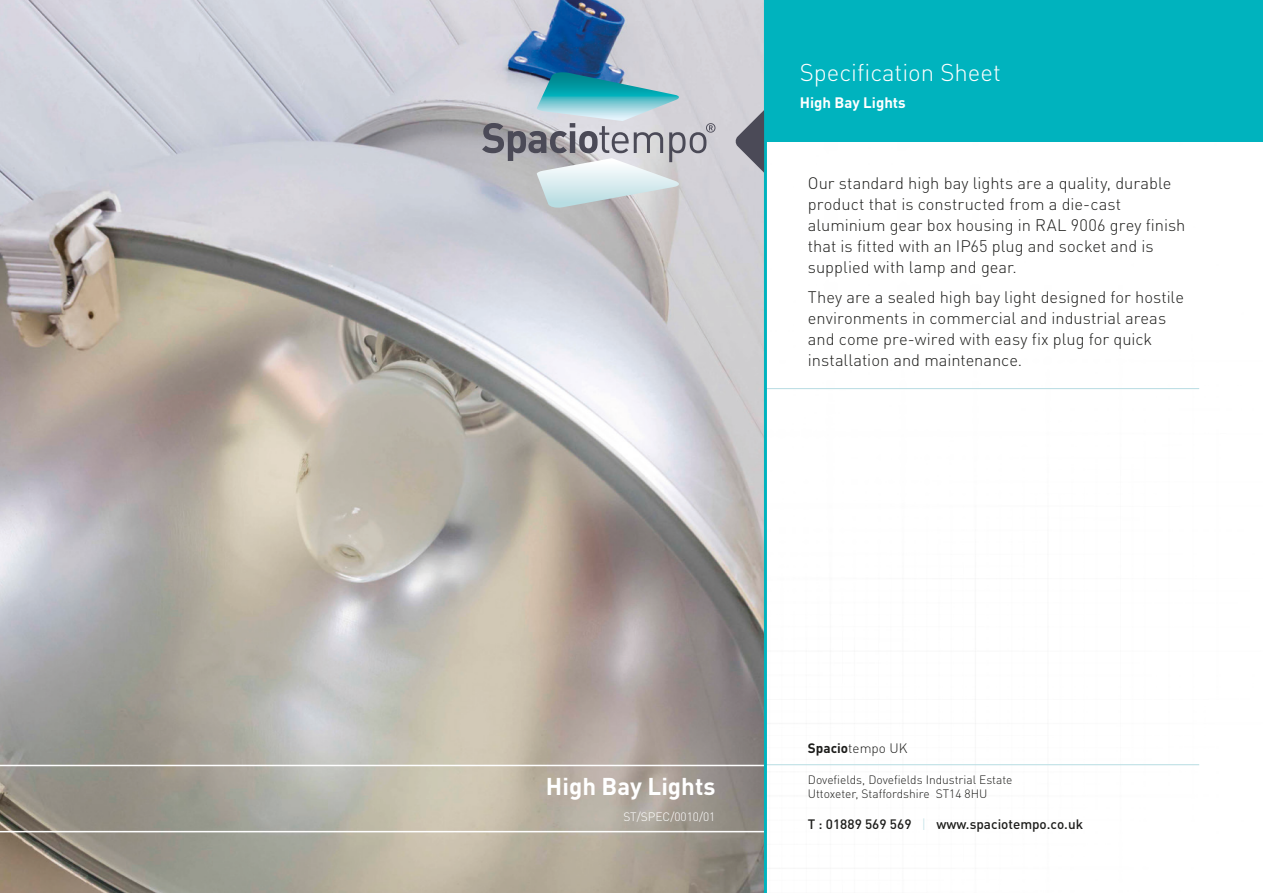
<style>
.page{position:relative;width:1263px;height:893px;background:#fff}
.page>*{position:absolute;margin:0;border:0;box-sizing:border-box;transform-origin:0 0}
.t1{font:300 24px "DINOT";color:#fff}
.t2{font:700 24px "DINOT";color:#fff}
.t3{font:300 16.5px/21px "DINOT";color:#1d1d1b}
.t4{font:700 15px "DINOT";color:#fff}
.t5{font:500 13.5px "DINOT";color:#1d1d1b}
.t6{font:300 13.5px "DINOT";color:#1d1d1b}
.t7{font:300 12px/14.4px "DINOT";color:#1d1d1b}
.t8{font:300 12px "DINOT";color:#fff}
.s1{font-weight:700}
.s2{font-weight:300;color:#b7dce2}
</style>
<div class="page">
<img style="left:0;top:0;width:764px;height:893px">
<svg style="left:0;top:765px;width:764px;height:67px;background:#ada89d"></svg>
<hr style="left:765px;top:764px;width:434px;height:1px;background:#b7dce2">
<hr style="left:765px;top:388px;width:434px;height:1px;background:#b7dce2">
<hr style="left:764px;top:0;width:3px;height:893px;background:#00b3be">
<svg style="left:736px;top:110px;width:28px;height:63px;background:#888690"></svg>
<div style="left:765px;top:0;width:498px;height:141px;background:#00b3be"></div>
<svg style="left:482px;top:72px;width:233px;height:136px;background:#b0c1c8"></svg>
<h1 class="t1" style="left:800px;top:55px;width:203px">Specification Sheet</h1>
<p class="t4" style="left:800px;top:91px;width:107px">High Bay Lights</p>
<p class="t3" style="left:808px;top:171px;width:379px">Our standard high bay lights are a quality, durable product that is constructed from a die-cast aluminium gear box housing in RAL 9006 grey finish that is fitted with an IP65 plug and socket and is supplied with lamp and gear.</p>
<p class="t3" style="left:808px;top:285px;width:377px">They are a sealed high bay light designed for hostile environments in commercial and industrial areas and come pre-wired with easy fix plug for quick installation and maintenance.</p>
<h1 class="t2" style="left:546px;top:767px;width:171px">High Bay Lights</h1>
<p class="t8" style="left:623px;top:807px;width:94px">ST/SPEC/0010/01</p>
<p class="t6" style="left:808px;top:737px;width:101px"><span class="s1">Spacio</span>tempo UK</p>
<p class="t7" style="left:808px;top:771px;width:206px">Dovefields, Dovefields Industrial Estate<br>Uttoxeter, Staffordshire ST14 8HU</p>
<p class="t5" style="left:808px;top:814px;width:277px">T : 01889 569 569 <span class="s2">|</span> www.spaciotempo.co.uk</p>
</div>
